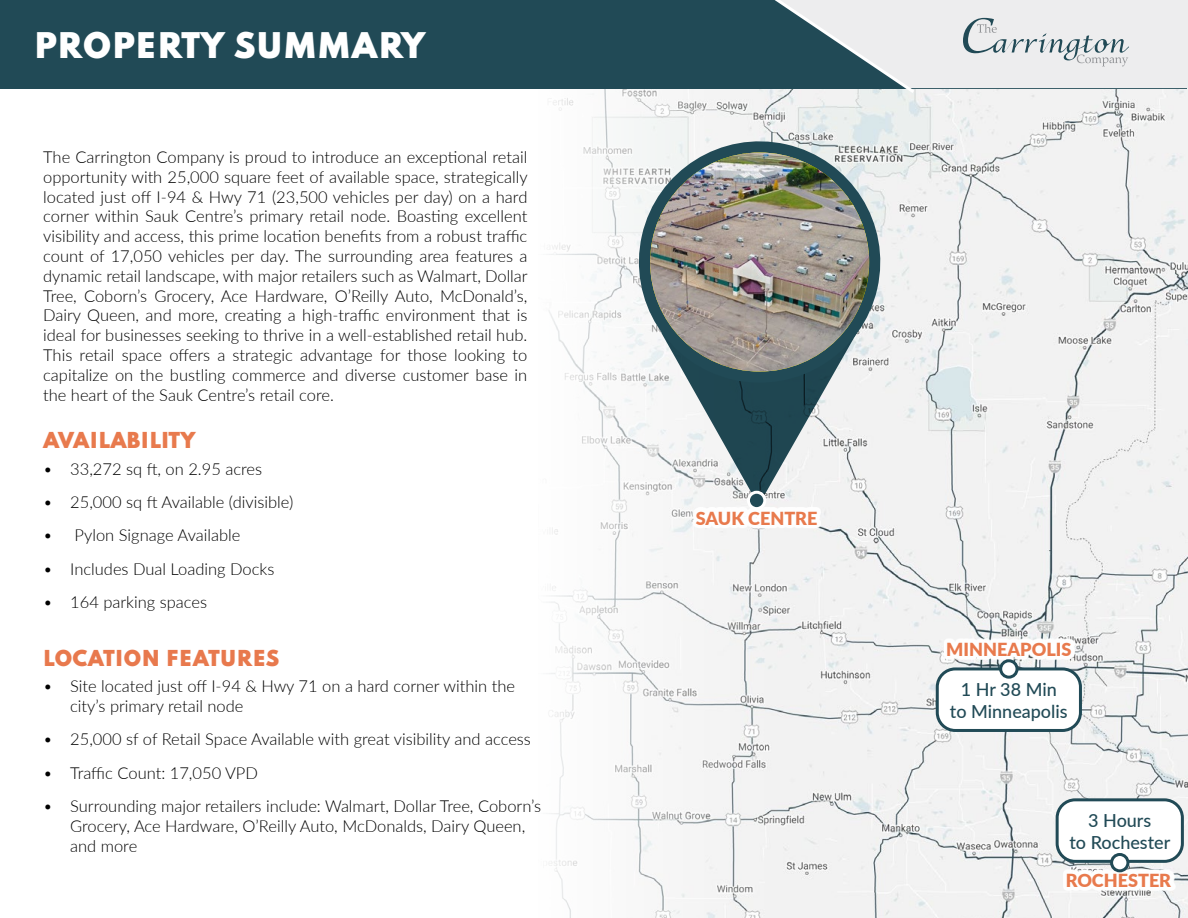
<style>
.page{position:relative;width:1188px;height:918px;background:#fff}
.page>*{position:absolute;margin:0;border:0;box-sizing:border-box;transform-origin:0 0}
.t1{font:100 31.35px "Spartan";letter-spacing:.025em;color:#fff}
.t2{font:100 19.5px "Spartan";letter-spacing:.025em;color:#e8794d}
.t3{font:100 19.5px "Spartan";letter-spacing:.025em;color:#e87a4d}
.t4{font:500 18px/21.6px "Lato";color:#214a56;text-align:center}
.t5{font:900 18px "Lato";color:#e87a4d}
.t6{font:300 16.5px/19.8px "Lato";color:#000}
</style>
<div class="page">
<img style="left:527px;top:88px;width:661px;height:830px">
<svg style="left:661px;top:394px;width:207px;height:111px"></svg>
<svg style="left:627px;top:130px;width:265px;height:264px"></svg>
<img style="left:650px;top:152px;width:219px;height:220px;border-radius:110px">
<div style="left:0;top:0;width:1186px;height:88px;background:#214a56"></div>
<svg style="left:720px;top:0;width:468px;height:96px"></svg>
<div style="left:1062px;top:869px;width:114px;height:22px;background:#fff"></div>
<div style="left:1057px;top:800px;width:125px;height:61px;background:#fff;border-radius:18px"></div>
<div style="left:1056px;top:798px;width:128px;height:65px;border:3px solid #214a56;border-radius:18px"></div>
<div style="left:1112px;top:854px;width:16px;height:17px;background:#fff;border-radius:50%"></div>
<div style="left:1110px;top:853px;width:19px;height:19px;border:3px solid #214a56;border-radius:50%"></div>
<div style="left:943px;top:638px;width:132px;height:22px;background:#fff"></div>
<div style="left:937px;top:669px;width:143px;height:61px;background:#fff;border-radius:18px"></div>
<div style="left:936px;top:667px;width:146px;height:65px;border:3px solid #214a56;border-radius:18px"></div>
<svg style="left:1001px;top:661px;width:16px;height:16px"></svg>
<div style="left:999px;top:659px;width:20px;height:20px;border:3px solid #214a56;border-radius:50%"></div>
<div style="left:692px;top:506px;width:129px;height:23px;background:#fff"></div>
<div style="left:748px;top:492px;width:17px;height:17px;background:#214a56;border-radius:50%"></div>
<div style="left:747px;top:491px;width:19px;height:19px;border:3px solid #fff;border-radius:50%"></div>
<h1 class="t1" style="left:34px;top:21px;width:393px">PROPERTY SUMMARY</h1>
<p class="t6" style="left:43px;top:147px;width:486px;text-align:justify">The Carrington Company is proud to introduce an exceptional retail opportunity with 25,000 square feet of available space, strategically located just off I-94 &amp; Hwy 71 (23,500 vehicles per day) on a hard corner within Sauk Centre’s primary retail node. Boasting excellent visibility and access, this prime location benefits from a robust traffic count of 17,050 vehicles per day. The surrounding area features a dynamic retail landscape, with major retailers such as Walmart, Dollar Tree, Coborn’s Grocery, Ace Hardware, O’Reilly Auto, McDonald’s, Dairy Queen, and more, creating a high-traffic environment that is ideal for businesses seeking to thrive in a well-established retail hub.<br>This retail space offers a strategic advantage for those looking to capitalize on the bustling commerce and diverse customer base in the heart of the Sauk Centre’s retail core.</p>
<p class="t3" style="left:43px;top:426px;width:154px">AVAILABILITY</p>
<p class="t6" style="left:43px;top:458px;width:220px">• 33,272 sq ft, on 2.95 acres</p>
<p class="t6" style="left:43px;top:492px;width:252px">• 25,000 sq ft Available (divisible)</p>
<p class="t6" style="left:43px;top:525px;width:199px">• Pylon Signage Available</p>
<p class="t6" style="left:43px;top:558px;width:233px">• Includes Dual Loading Docks</p>
<p class="t6" style="left:43px;top:592px;width:165px">• 164 parking spaces</p>
<p class="t2" style="left:43px;top:643px;width:238px">LOCATION FEATURES</p>
<p class="t6" style="left:70px;top:676px;width:446px;text-indent:-27px">• Site located just off I-94 &amp; Hwy 71 on a hard corner within the city’s primary retail node</p>
<p class="t6" style="left:43px;top:729px;width:489px">• 25,000 sf of Retail Space Available with great visibility and access</p>
<p class="t6" style="left:43px;top:762px;width:216px">• Traffic Count: 17,050 VPD</p>
<p class="t6" style="left:70px;top:796px;width:473px;text-indent:-27px">• Surrounding major retailers include: Walmart, Dollar Tree, Coborn’s<br>Grocery, Ace Hardware, O’Reilly Auto, McDonalds, Dairy Queen, and more</p>
<p class="t5" style="left:696px;top:505px;width:123px">SAUK CENTRE</p>
<p class="t5" style="left:946px;top:636px;width:127px">MINNEAPOLIS</p>
<p class="t4" style="left:950px;top:678px;width:119px">1 Hr 38 Min<br>to Minneapolis</p>
<p class="t4" style="left:1070px;top:809px;width:102px">3 Hours<br>to Rochester</p>
<p class="t5" style="left:1066px;top:867px;width:107px">ROCHESTER</p>
</div>
